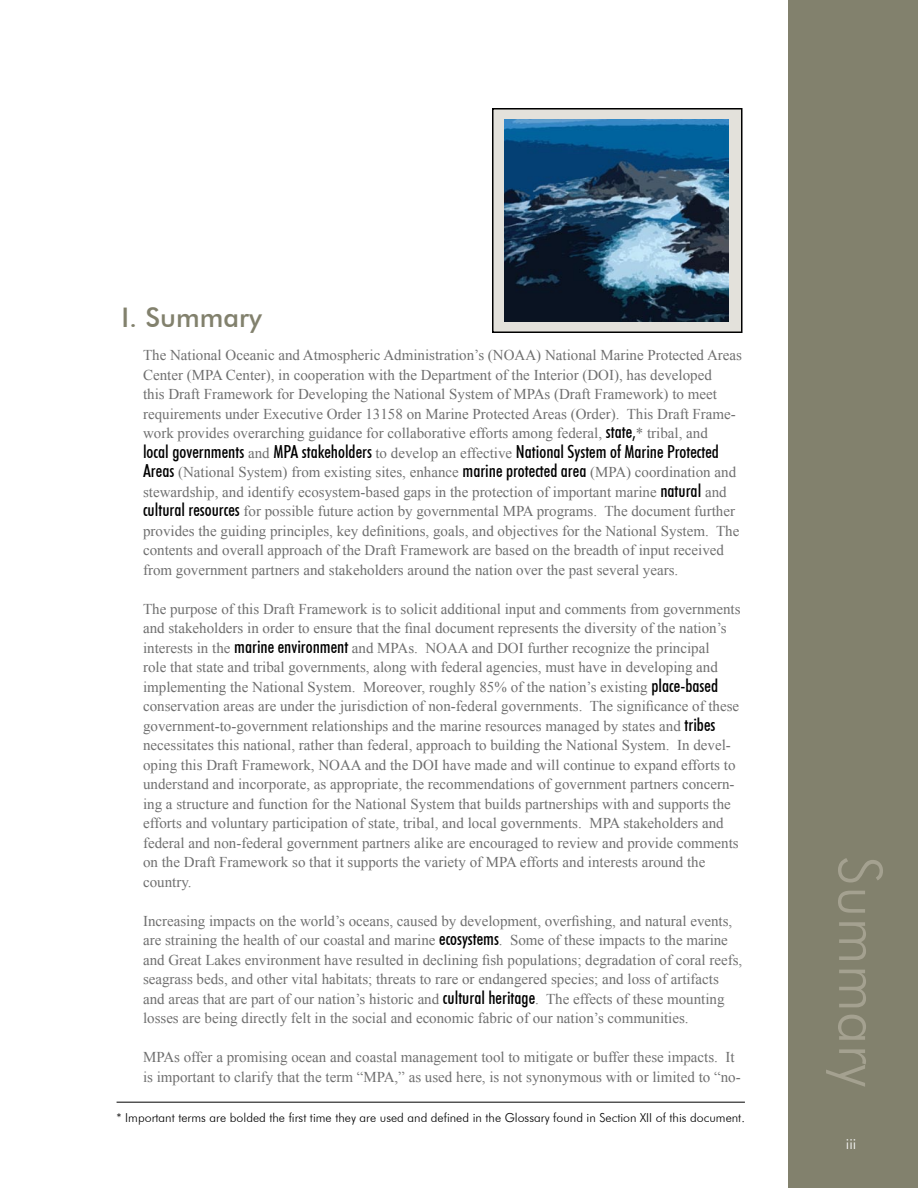
<style>
.page{position:relative;width:918px;height:1188px;background:#fff}
.page>*{position:absolute;margin:0;border:0;box-sizing:border-box;transform-origin:0 0}
.sidebar{font:300 60px "Futura BT";color:#a4a190}
.Header_1{font:500 27px "Futura BT";color:#82816d}
.body{font:500 condensed 18px "Futura BT";color:#000}
.body-2{font:15px/19.5px "Times New Roman";color:#6f6f6f}
.t1{font:300 15px "Futura BT";color:#fff}
.Paragraph_Style_1{font:300 12.3px "Futura BT";color:#000}
.s1{font-family:"Futura BT";font-weight:500;font-stretch:condensed;font-size:18px;color:#000}
.s2{font-family:"Times New Roman";font-weight:400;font-stretch:normal;font-size:15px;color:#6f6f6f}
</style>
<div class="page">
<div style="left:789px;top:0;width:129px;height:1188px;background:#82816d"></div>
<hr style="left:117px;top:1102px;width:628px;height:1px;background:#000">
<div style="left:493px;top:109px;width:249px;height:223px;background:#e3e1db"></div>
<div style="left:492px;top:108px;width:250px;height:225px;border:2px solid #000"></div>
<img style="left:505px;top:120px;width:223px;height:202px">
<p class="Header_1" style="left:121px;top:301px;width:142px">I. Summary</p>
<p class="body-2" style="left:143px;top:345px;width:600px">The National Oceanic and Atmospheric Administration’s (NOAA) National Marine Protected Areas Center (MPA Center), in cooperation with the Department of the Interior (DOI), has developed<br>this Draft Framework for Developing the National System of MPAs (Draft Framework) to meet requirements under Executive Order 13158 on Marine Protected Areas (Order). This Draft Frame&shy;work provides overarching guidance for collaborative efforts among federal, <span class="s1">state,</span>* tribal, and</p>
<p class="body" style="left:143px;top:440px;width:577px">local governments <span class="s2">and</span> MPA stakeholders <span class="s2">to develop an effective</span> National System of Marine Protected</p>
<p class="body-2" style="left:143px;top:462px;width:598px"><span class="s1">Areas</span> (National System) from existing sites, enhance <span class="s1">marine protected area</span> (MPA) coordination and stewardship, and identify ecosystem-based gaps in the protection of important marine <span class="s1">natural</span> and <span class="s1">cultural resources</span> for possible future action by governmental MPA programs. The document further provides the guiding principles, key definitions, goals, and objectives for the National System. The contents and overall approach of the Draft Framework are based on the breadth of input received from government partners and stakeholders around the nation over the past several years.</p>
<p class="body-2" style="left:143px;top:599px;width:599px">The purpose of this Draft Framework is to solicit additional input and comments from governments and stakeholders in order to ensure that the final document represents the diversity of the nation’s interests in the <span class="s1">marine environment</span> and MPAs. NOAA and DOI further recognize the principal<br>role that state and tribal governments, along with federal agencies, must have in developing and implementing the National System. Moreover, roughly 85% of the nation’s existing <span class="s1">place-based </span>conservation areas are under the jurisdiction of non-federal governments. The significance of these government-to-government relationships and the marine resources managed by states and <span class="s1">tribes </span>necessitates this national, rather than federal, approach to building the National System. In devel&shy;oping this Draft Framework, NOAA and the DOI have made and will continue to expand efforts to understand and incorporate, as appropriate, the recommendations of government partners concern&shy;ing a structure and function for the National System that builds partnerships with and supports the efforts and voluntary participation of state, tribal, and local governments. MPA stakeholders and federal and non-federal government partners alike are encouraged to review and provide comments on the Draft Framework so that it supports the variety of MPA efforts and interests around the country.</p>
<p class="body-2" style="left:143px;top:911px;width:601px">Increasing impacts on the world’s oceans, caused by development, overfishing, and natural events, are straining the health of our coastal and marine <span class="s1">ecosystems</span>. Some of these impacts to the marine and Great Lakes environment have resulted in declining fish populations; degradation of coral reefs, seagrass beds, and other vital habitats; threats to rare or endangered species; and loss of artifacts and areas that are part of our nation’s historic and <span class="s1">cultural heritage</span>. The effects of these mounting losses are being directly felt in the social and economic fabric of our nation’s communities.</p>
<p class="body-2" style="left:143px;top:1047px;width:599px">MPAs offer a promising ocean and coastal management tool to mitigate or buffer these impacts. It is important to clarify that the term “MPA,” as used here, is not synonymous with or limited to “no-</p>
<p class="Paragraph_Style_1" style="left:117px;top:1110px;width:630px">* Important terms are bolded the first time they are used and defined in the Glossary found in Section XII of this document.</p>
<p class="sidebar" style="left:897px;top:856px;width:233px;rotate:90deg">Summary</p>
<p class="t1" style="left:846px;top:1134px;width:12px">iii</p>
</div>
